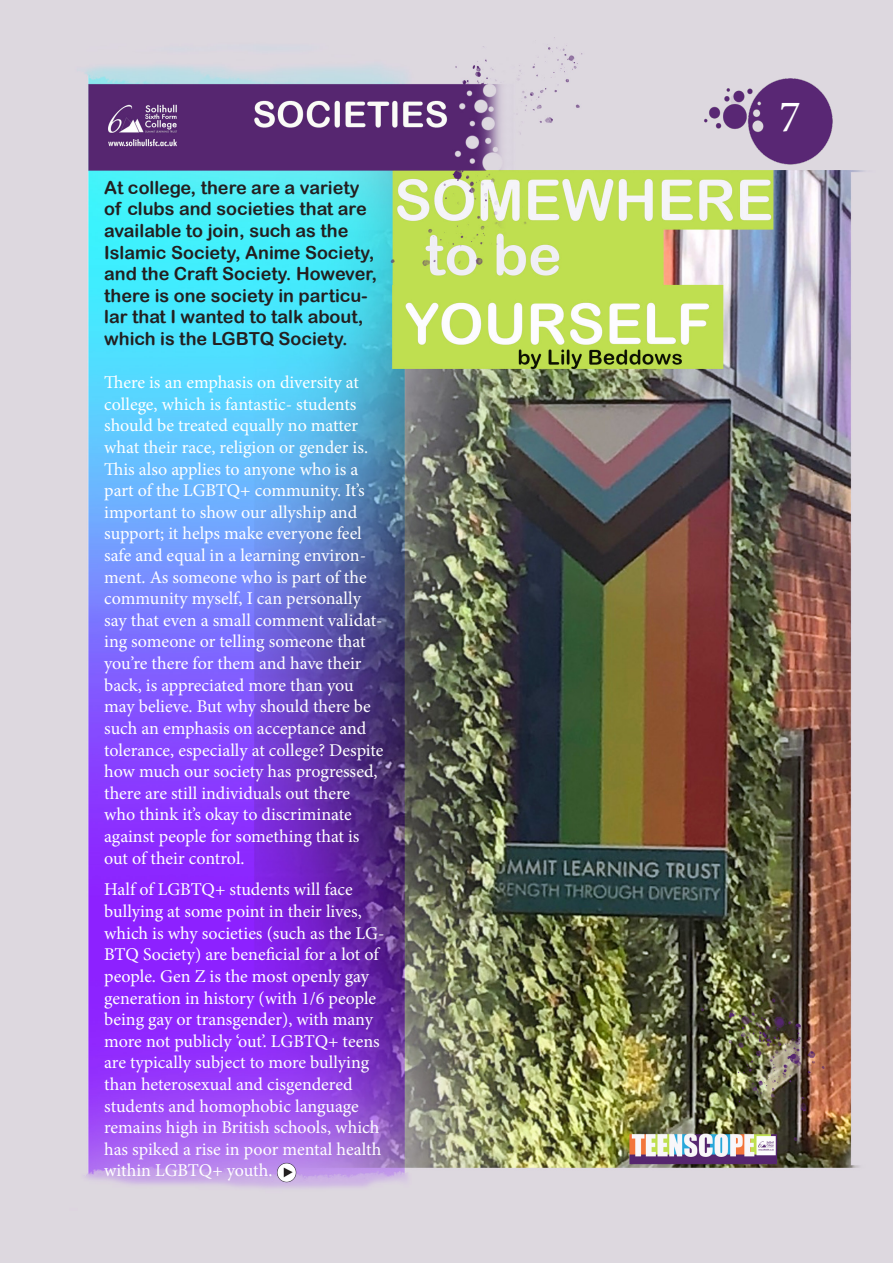
<style>
.page{position:relative;width:893px;height:1263px;background:#fff}
.page>*{position:absolute;margin:0;border:0;box-sizing:border-box;transform-origin:0 0}
.t1{font:45px "Minion Pro";color:#fff}
.t2{font:18px/21.6px "Minion Pro";letter-spacing:-.005em;color:#fff}
.t3{font:18px/21.6px "Arial Rounded MT Bold";color:#231f20}
</style>
<div class="page">
<img style="left:0;top:0;width:893px;height:1263px">
<img style="left:271px;top:1159px;width:71px;height:45px">
<img style="left:692px;top:9px;width:183px;height:271px">
<p class="t3" style="left:104px;top:176px;width:274px">At college, there are a variety of clubs and societies that are available to join, such as the<br>Islamic Society, Anime Society, and the Craft Society. However, there is one society in particu&shy;lar that I wanted to talk about, which is the LGBTQ Society.</p>
<p class="t2" style="left:104px;top:372px;width:281px">There is an emphasis on diversity at college, which is fantastic- students should be treated equally no matter what their race, religion or gender is.<br>This also applies to anyone who is a part of the LGBTQ+ community. It’s important to show our allyship and support; it helps make everyone feel safe and equal in a learning environ&shy;ment. As someone who is part of the community myself, I can personally say that even a small comment validat&shy;ing someone or telling someone that you’re there for them and have their back, is appreciated more than you may believe. But why should there be such an emphasis on acceptance and tolerance, especially at college? Despite how much our society has progressed, there are still individuals out there who think it’s okay to discriminate against people for something that is out of their control.</p>
<p class="t2" style="left:104px;top:879px;width:282px">Half of LGBTQ+ students will face bullying at some point in their lives, which is why societies (such as the LG-BTQ Society) are beneficial for a lot of people. Gen Z is the most openly gay generation in history (with 1/6 people being gay or transgender), with many more not publicly ‘out’. LGBTQ+ teens are typically subject to more bullying than heterosexual and cisgendered students and homophobic language remains high in British schools, which has spiked a rise in poor mental health within LGBTQ+ youth.</p>
<p class="t1" style="left:779px;top:86px;width:23px">7</p>
</div>
